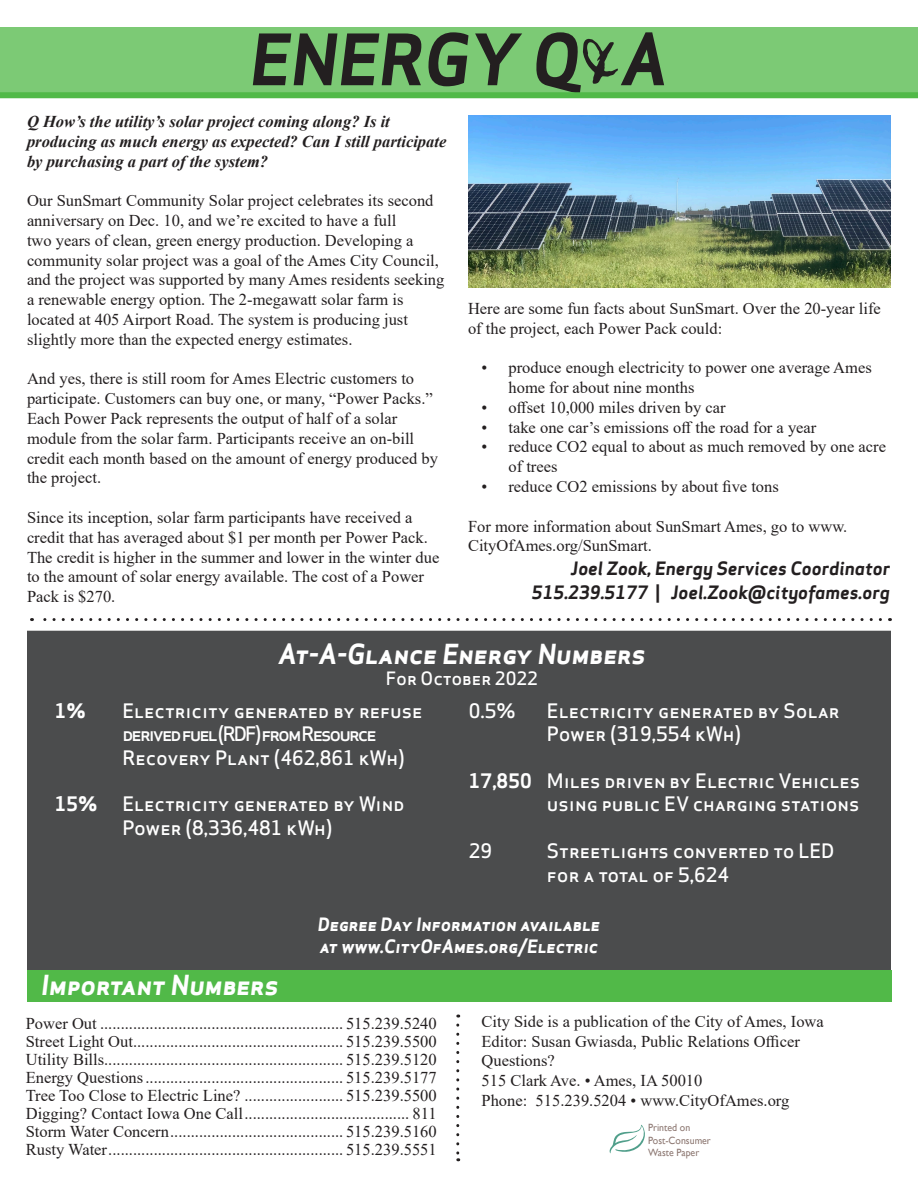
<style>
.page{position:relative;width:918px;height:1188px;background:#fff}
.page>*{position:absolute;margin:0;border:0;box-sizing:border-box;transform-origin:0 0}
.t1{font:italic 700 69px "Apex Sans";color:#231f20}
.t2{font:italic 700 27px "Apex Sans";color:#fff}
.t3{font:500 19.5px/23.4px "Apex Sans";color:#fff}
.t4{font:700 19.5px "Apex Sans";color:#fff}
.t5{font:italic 700 18px "Apex Sans";color:#231f20}
.t6{font:italic 700 18px "Apex Sans";color:#fff}
.t7{font:500 18px "Apex Sans";color:#fff}
.t8{font:16.5px/19.8px "Times New Roman";color:#231f20}
.t9{font:italic 700 16.5px/19.8px "Times New Roman";color:#231f20}
.t10{font:10.5px/12.6px "Gill Sans";color:#8d7872;scale:.94 1}
.s1{font-family:"Mistral";font-weight:400;font-style:normal}
.s2{font-style:normal}
.s3{font-weight:700}
</style>
<div class="page">
<svg style="left:32px;top:618px;width:848px;height:3px"></svg>
<div style="left:0;top:27px;width:918px;height:68px;background:#7cca75"></div>
<div style="left:0;top:92px;width:918px;height:6px;background:#51b948"></div>
<div style="left:27px;top:631px;width:864px;height:339px;background:#4b4c4d"></div>
<svg style="left:609px;top:1125px;width:36px;height:29px"></svg>
<div style="left:27px;top:970px;width:865px;height:32px;background:#51b948"></div>
<svg style="left:456px;top:1025px;width:3px;height:136px"></svg>
<img style="left:469px;top:116px;width:422px;height:171px">
<p class="t1" style="left:250px;top:15px;width:419px">ENERGY Q<span class="s1">&amp;</span>A</p>
<p class="t9" style="left:27px;top:111px;width:421px">Q How’s the utility’s solar project coming along? Is it producing as much energy as expected? Can I still participate by purchasing a part of the system?</p>
<p class="t8" style="left:27px;top:190px;width:419px">Our SunSmart Community Solar project celebrates its second anniversary on Dec. 10, and we’re excited to have a full<br>two years of clean, green energy production. Developing a community solar project was a goal of the Ames City Council, and the project was supported by many Ames residents seeking a renewable energy option. The 2-megawatt solar farm is located at 405 Airport Road. The system is producing just slightly more than the expected energy estimates.</p>
<p class="t8" style="left:27px;top:369px;width:413px">And yes, there is still room for Ames Electric customers to participate. Customers can buy one, or many, “Power Packs.” Each Power Pack represents the output of half of a solar module from the solar farm. Participants receive an on-bill credit each month based on the amount of energy produced by the project.</p>
<p class="t8" style="left:27px;top:507px;width:414px">Since its inception, solar farm participants have received a credit that has averaged about $1 per month per Power Pack.<br>The credit is higher in the summer and lower in the winter due to the amount of solar energy available. The cost of a Power Pack is $270.</p>
<p class="t8" style="left:468px;top:298px;width:414px">Here are some fun facts about SunSmart. Over the 20-year life of the project, each Power Pack could:</p>
<p class="t8" style="left:508px;top:357px;width:365px;text-indent:-27px">• produce enough electricity to power one average Ames home for about nine months</p>
<p class="t8" style="left:482px;top:397px;width:246px">• offset 10,000 miles driven by car</p>
<p class="t8" style="left:482px;top:417px;width:336px">• take one car’s emissions off the road for a year</p>
<p class="t8" style="left:508px;top:436px;width:379px;text-indent:-27px">• reduce CO2 equal to about as much removed by one acre of trees</p>
<p class="t8" style="left:482px;top:476px;width:299px">• reduce CO2 emissions by about five tons</p>
<p class="t8" style="left:468px;top:516px;width:381px">For more information about SunSmart Ames, go to www.<br>CityOfAmes.org/SunSmart.</p>
<p class="t5" style="left:571px;top:557px;width:321px">Joel Zook, Energy Services Coordinator</p>
<p class="t5" style="left:532px;top:581px;width:360px">515.239.5177 <span class="s2">|</span> Joel.Zook@cityofames.org</p>
<p class="t2" style="left:278px;top:636px;width:369px">At-A-Glance Energy Numbers</p>
<p class="t7" style="left:386px;top:662px;width:154px">For October 2022</p>
<p class="t4" style="left:55px;top:698px;width:33px">1%</p>
<p class="t3" style="left:122px;top:697px;width:302px">Electricity generated by refuse derived fuel (RDF) from Resource<br>Recovery Plant (462,861 kWh)</p>
<p class="t4" style="left:55px;top:792px;width:44px">15%</p>
<p class="t3" style="left:122px;top:790px;width:284px">Electricity generated by Wind<br>Power (8,336,481 kWh)</p>
<p class="t3" style="left:469px;top:697px;width:48px">0.5%</p>
<p class="t3" style="left:547px;top:697px;width:294px">Electricity generated by Solar<br>Power (319,554 kWh)</p>
<p class="t3" style="left:469px;top:767px;width:393px;text-align:right"><span class="s3">17,850</span> Miles driven by Electric Vehicles using public EV charging stations</p>
<p class="t3" style="left:469px;top:837px;width:25px">29</p>
<p class="t3" style="left:547px;top:837px;width:289px">Streetlights converted to LED for a total of 5,624</p>
<p class="t6" style="left:318px;top:913px;width:284px">Degree Day Information available</p>
<p class="t6" style="left:320px;top:935px;width:280px">at www.CityOfAmes.org/Electric</p>
<p class="t2" style="left:41px;top:968px;width:239px">Important Numbers</p>
<p class="t8" style="left:26px;top:1013px;width:413px">Power Out ........................................................... 515.239.5240</p>
<p class="t8" style="left:26px;top:1031px;width:413px">Street Light Out................................................... 515.239.5500</p>
<p class="t8" style="left:26px;top:1049px;width:413px">Utility Bills.......................................................... 515.239.5120</p>
<p class="t8" style="left:26px;top:1067px;width:413px">Energy Questions................................................ 515.239.5177</p>
<p class="t8" style="left:26px;top:1085px;width:413px">Tree Too Close to Electric Line? ........................ 515.239.5500</p>
<p class="t8" style="left:26px;top:1103px;width:413px">Digging? Contact Iowa One Call........................................ 811</p>
<p class="t8" style="left:26px;top:1121px;width:413px">Storm Water Concern.......................................... 515.239.5160</p>
<p class="t8" style="left:26px;top:1139px;width:413px">Rusty Water......................................................... 515.239.5551</p>
<p class="t8" style="left:482px;top:1011px;width:344px">City Side is a publication of the City of Ames, Iowa</p>
<p class="t8" style="left:482px;top:1031px;width:320px">Editor: Susan Gwiasda, Public Relations Officer</p>
<p class="t8" style="left:482px;top:1050px;width:75px">Questions?</p>
<p class="t8" style="left:482px;top:1070px;width:222px">515 Clark Ave. • Ames, IA 50010</p>
<p class="t8" style="left:482px;top:1090px;width:309px">Phone: 515.239.5204 • www.CityOfAmes.org</p>
<p class="t10" style="left:648px;top:1122px;width:68px">Printed on<br>Post-Consumer<br>Waste Paper</p>
</div>
